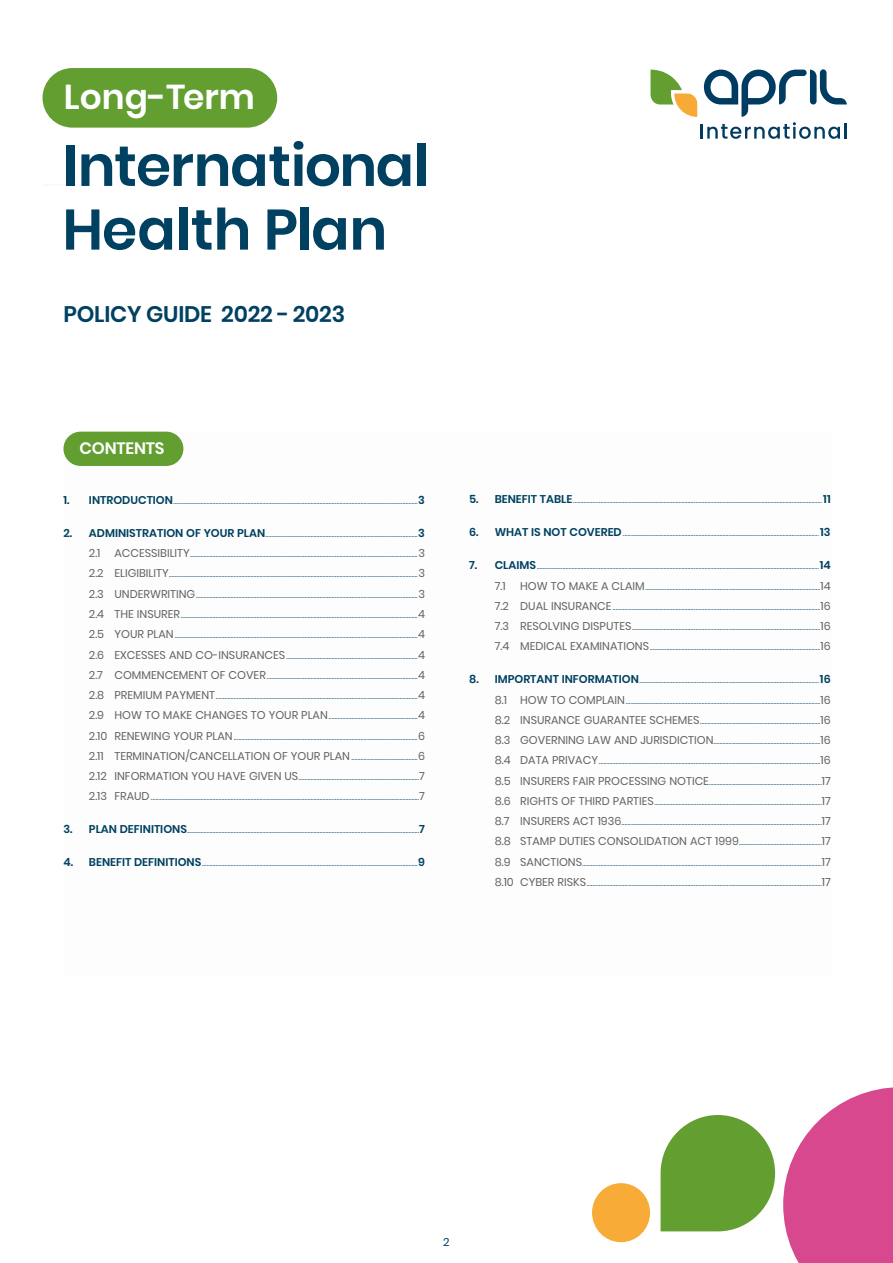
<style>
.page{position:relative;width:893px;height:1263px;background:#fff}
.page>*{position:absolute;margin:0;border:0;box-sizing:border-box;transform-origin:0 0}
.t1{font:600 56.85px "Poppins";letter-spacing:-.01em;color:#004161}
.t2{font:600 34.5px "Poppins";color:#fff}
.Poppins_SemiBold_14p{font:600 22.5px "Poppins";letter-spacing:-.01em;color:#004161}
.Ubuntu_11pt_med{font:600 16.5px "Poppins";letter-spacing:-.01em;color:#fff}
.Contents_Title{font:200 11.25px/20.2px "Poppins";color:#004161;text-align:justify}
.Contents_Title-2{font:11.25px "Poppins";color:#636366}
.t3{font:11.25px "Poppins";color:#004161}
.s1{font-weight:600}
.s2{font-weight:400;color:#636366}
</style>
<div class="page">
<svg style="left:650px;top:69px;width:197px;height:70px"></svg>
<hr style="left:43px;top:184px;width:42px;height:2px;background:#edeff0">
<div style="left:43px;top:68px;width:234px;height:60px;background:#639e30;border-radius:30px"></div>
<div style="left:63px;top:432px;width:120px;height:34px;background:#639e30;border-radius:17px"></div>
<svg style="left:661px;top:1115px;width:114px;height:116px;background:#7bac4f"></svg>
<svg style="left:783px;top:1087px;width:110px;height:176px"></svg>
<div style="left:592px;top:1183px;width:58px;height:59px;background:#f8ab36;border-radius:50%"></div>
<p class="t2" style="left:64px;top:77px;width:192px">Long-Term</p>
<p class="t1" style="left:62px;top:133px;width:368px">International</p>
<p class="t1" style="left:62px;top:197px;width:326px">Health Plan</p>
<p class="Poppins_SemiBold_14p" style="left:63px;top:301px;width:283px">POLICY GUIDE 2022 - 2023</p>
<p class="Ubuntu_11pt_med" style="left:79px;top:439px;width:87px">CONTENTS</p>
<p class="Contents_Title" style="left:63px;top:490px;width:363px"><span class="s1">1. INTRODUCTION</span>..................................................................................................................................................................<span class="s1">3</span></p>
<p class="Contents_Title" style="left:63px;top:523px;width:363px"><span class="s1">2. ADMINISTRATION OF YOUR PLAN</span>.....................................................................................................<span class="s1">3</span></p>
<p class="Contents_Title" style="left:89px;top:543px;width:337px"><span class="s2">2.1 ACCESSIBILITY</span>.......................................................................................................................................................<span class="s2">3<br>2.2 ELIGIBILITY</span>.....................................................................................................................................................................<span class="s2">3<br>2.3 UNDERWRITING</span>...................................................................................................................................................<span class="s2">3<br>2.4 THE INSURER</span>.............................................................................................................................................................<span class="s2">4<br>2.5 YOUR PLAN</span>.................................................................................................................................................................<span class="s2">4<br>2.6 EXCESSES AND CO-INSURANCES</span>.......................................................................................<span class="s2">4<br>2.7 COMMENCEMENT OF COVER</span>....................................................................................................<span class="s2">4<br>2.8 PREMIUM PAYMENT</span>......................................................................................................................................<span class="s2">4<br>2.9 HOW TO MAKE CHANGES TO YOUR PLAN</span>...........................................................<span class="s2">4<br>2.10 RENEWING YOUR PLAN</span>..........................................................................................................................<span class="s2">6<br>2.11 TERMINATION/CANCELLATION OF YOUR PLAN</span>............................................<span class="s2">6<br>2.12 INFORMATION YOU HAVE GIVEN US</span>................................................................................<span class="s2">7<br>2.13 FRAUD</span>..................................................................................................................................................................................<span class="s2">7</span></p>
<p class="Contents_Title" style="left:63px;top:819px;width:363px"><span class="s1">3. PLAN DEFINITIONS</span>..........................................................................................................................................................<span class="s1">7</span></p>
<p class="Contents_Title" style="left:63px;top:852px;width:363px"><span class="s1">4. BENEFIT DEFINITIONS</span>...............................................................................................................................................<span class="s1">9</span></p>
<p class="Contents_Title" style="left:469px;top:489px;width:363px"><span class="s1">5. BENEFIT TABLE</span>.....................................................................................................................................................................<span class="s1">11</span></p>
<p class="Contents_Title" style="left:469px;top:522px;width:363px"><span class="s1">6. WHAT IS NOT COVERED</span>..................................................................................................................................<span class="s1">13</span></p>
<p class="Contents_Title" style="left:469px;top:555px;width:363px"><span class="s1">7. CLAIMS</span>...........................................................................................................................................................................................<span class="s1">14</span></p>
<p class="Contents_Title-2" style="left:495px;top:579px;width:12px">7.1</p>
<p class="Contents_Title" style="left:495px;top:575px;width:337px;text-indent:26px"><span class="s2">HOW TO MAKE A CLAIM</span>....................................................................................................................<span class="s2">14<br>7.2 DUAL INSURANCE</span>..........................................................................................................................................<span class="s2">16<br>7.3 RESOLVING DISPUTES</span>.............................................................................................................................<span class="s2">16<br>7.4 MEDICAL EXAMINATIONS</span>.................................................................................................................<span class="s2">16</span></p>
<p class="Contents_Title" style="left:469px;top:669px;width:363px"><span class="s1">8. IMPORTANT INFORMATION</span>.......................................................................................................................<span class="s1">16</span></p>
<p class="Contents_Title" style="left:495px;top:689px;width:337px"><span class="s2">8.1 HOW TO COMPLAIN</span>.................................................................................................................................<span class="s2">16<br>8.2 INSURANCE GUARANTEE SCHEMES</span>................................................................................<span class="s2">16<br>8.3 GOVERNING LAW AND JURISDICTION</span>.......................................................................<span class="s2">16<br>8.4 DATA PRIVACY</span>...................................................................................................................................................<span class="s2">16<br>8.5 INSURERS FAIR PROCESSING NOTICE</span>...........................................................................<span class="s2">17<br>8.6 RIGHTS OF THIRD PARTIES</span>...............................................................................................................<span class="s2">17<br>8.7 INSURERS ACT 1936</span>.....................................................................................................................................<span class="s2">17<br>8.8 STAMP DUTIES CONSOLIDATION ACT 1999</span>.......................................................<span class="s2">17<br>8.9 SANCTIONS</span>...............................................................................................................................................................<span class="s2">17<br>8.10 CYBER RISKS</span>............................................................................................................................................................<span class="s2">17</span></p>
<p class="t3" style="left:443px;top:1235px;width:8px">2</p>
</div>
